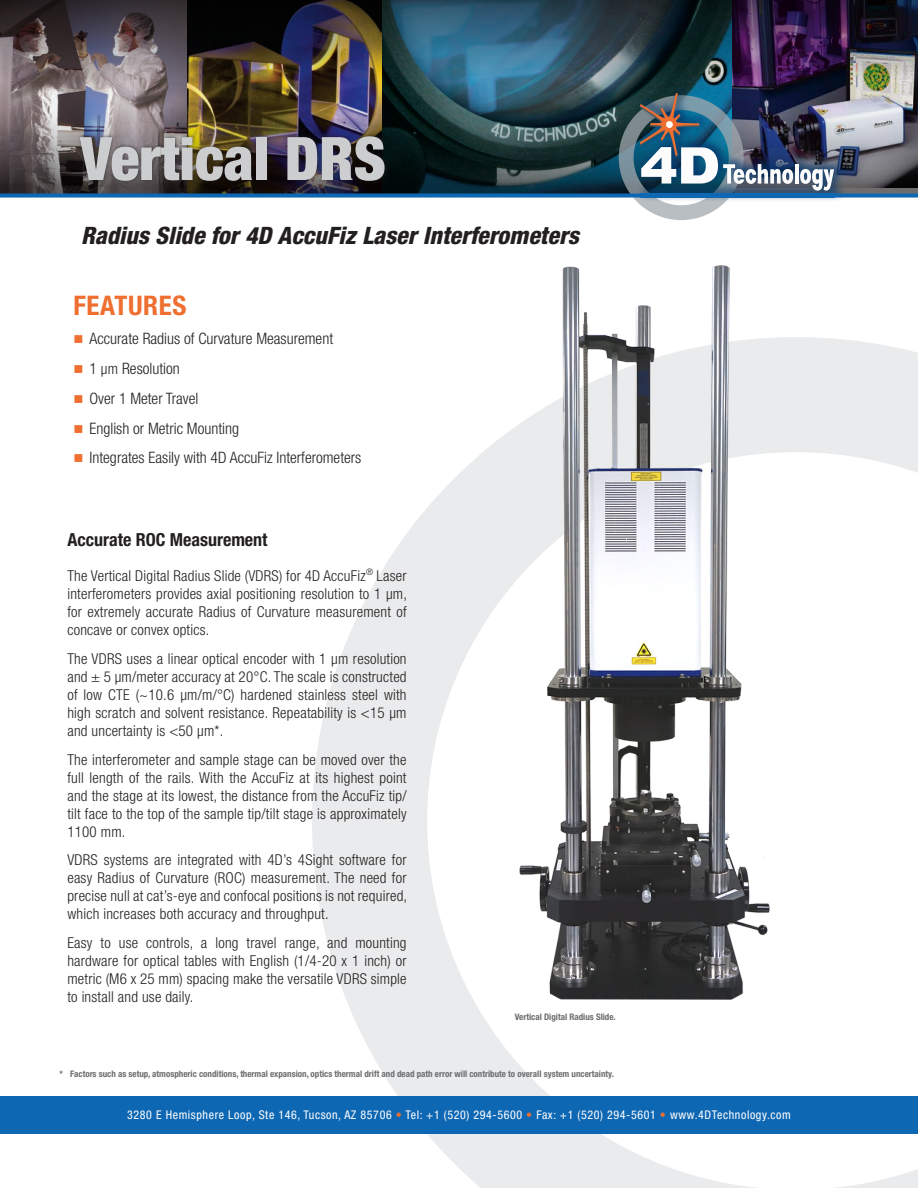
<style>
.page{position:relative;width:918px;height:1188px;background:#fff}
.page>*{position:absolute;margin:0;border:0;box-sizing:border-box;transform-origin:0 0}
.t1{font:900 condensed 60px "Helvetica Neue";color:#cccdcf}
.t2{font:700 condensed 27px "Helvetica Neue";letter-spacing:.025em;color:#ee6f30}
.t3{font:italic 800 condensed 24px "Helvetica Neue";color:#231f20}
.t4{font:700 condensed 18px "Helvetica Neue";color:#231f20}
.t5{font:300 condensed 15.75px "Helvetica Neue";color:#231f20}
.t6{font:300 condensed 15px/18px "Helvetica Neue";letter-spacing:.015em;color:#231f20;text-align:justify}
.t7{font:condensed 12px "Helvetica Neue";letter-spacing:.05em;color:#fff}
.t8{font:700 condensed 9px "Helvetica Neue";color:#6c6d70}
.s1{color:#ee6f30}
.s2{font-size:15px}
.s3{font-weight:900;color:#ee6f30}
</style>
<div class="page">
<svg style="left:312px;top:348px;width:606px;height:840px"></svg>
<div style="left:0;top:1097px;width:918px;height:37px;background:#0e67b3"></div>
<img style="left:0;top:0;width:918px;height:193px">
<div style="left:636px;top:82px;width:211px;height:121px;background:#04376c;opacity:.89"></div>
<img style="left:619px;top:93px;width:174px;height:127px">
<hr style="left:795px;top:164px;width:3px;height:20px;background:#fcfcfc">
<svg style="left:800px;top:169px;width:34px;height:22px"></svg>
<div style="left:666px;top:121px;width:7px;height:7px;background:#fff;border-radius:50%"></div>
<div style="left:77px;top:132px;width:312px;height:52px;background:#231f20;opacity:.59"></div>
<div style="left:0;top:193px;width:918px;height:5px;background:#0e67b3"></div>
<img style="left:397px;top:265px;width:503px;height:745px">
<h1 class="t1" style="left:80px;top:122px;width:307px">Vertical DRS</h1>
<h3 class="t3" style="left:81px;top:221px;width:500px">Radius Slide for 4D AccuFiz Laser Interferometers</h3>
<h2 class="t2" style="left:73px;top:289px;width:115px">FEATURES</h2>
<p class="t5" style="left:73px;top:330px;width:261px"><span class="s1">■</span> Accurate Radius of Curvature Measurement</p>
<p class="t5" style="left:73px;top:360px;width:108px"><span class="s1">■</span> 1 <span class="s2">μm</span> Resolution</p>
<p class="t5" style="left:73px;top:389px;width:127px"><span class="s1">■</span> Over 1 Meter Travel</p>
<p class="t5" style="left:73px;top:419px;width:167px"><span class="s1">■</span> English or Metric Mounting</p>
<p class="t5" style="left:73px;top:449px;width:290px"><span class="s1">■</span> Integrates Easily with 4D AccuFiz Interferometers</p>
<p class="t4" style="left:67px;top:529px;width:202px">Accurate ROC Measurement</p>
<p class="t6" style="left:67px;top:566px;width:341px">The Vertical Digital Radius Slide (VDRS) for 4D AccuFiz<sup>®</sup> Laser interferometers provides axial positioning resolution to 1 μm, for extremely accurate Radius of Curvature measurement of concave or convex optics.</p>
<p class="t6" style="left:67px;top:649px;width:341px">The VDRS uses a linear optical encoder with 1 μm resolution and ± 5 μm/meter accuracy at 20°C. The scale is constructed of low CTE (~10.6 μm/m/°C) hardened stainless steel with high scratch and solvent resistance. Repeatability is &lt;15 μm and uncertainty is &lt;50 μm*.</p>
<p class="t6" style="left:67px;top:750px;width:341px">The interferometer and sample stage can be moved over the full length of the rails. With the AccuFiz at its highest point and the stage at its lowest, the distance from the AccuFiz tip/ tilt face to the top of the sample tip/tilt stage is approximately 1100 mm.</p>
<p class="t6" style="left:67px;top:851px;width:341px">VDRS systems are integrated with 4D’s 4Sight software for easy Radius of Curvature (ROC) measurement. The need for precise null at cat’s-eye and confocal positions is not required, which increases both accuracy and throughput.</p>
<p class="t6" style="left:67px;top:934px;width:341px">Easy to use controls, a long travel range, and mounting hardware for optical tables with English (1/4-20 x 1 inch) or metric (M6 x 25 mm) spacing make the versatile VDRS simple to install and use daily.</p>
<p class="t8" style="left:515px;top:1012px;width:103px">Vertical Digital Radius Slide.</p>
<p class="t8" style="left:59px;top:1068px;width:556px">* Factors such as setup, atmospheric conditions, thermal expansion, optics thermal drift and dead path error will contribute to overall system uncertainty.</p>
<p class="t7" style="left:127px;top:1108px;width:665px">3280 E Hemisphere Loop, Ste 146, Tucson, AZ 85706 <span class="s3">•</span> Tel: +1 (520) 294-5600 <span class="s3">•</span> Fax: +1 (520) 294-5601 <span class="s3">•</span> www.4DTechnology.com</p>
</div>
